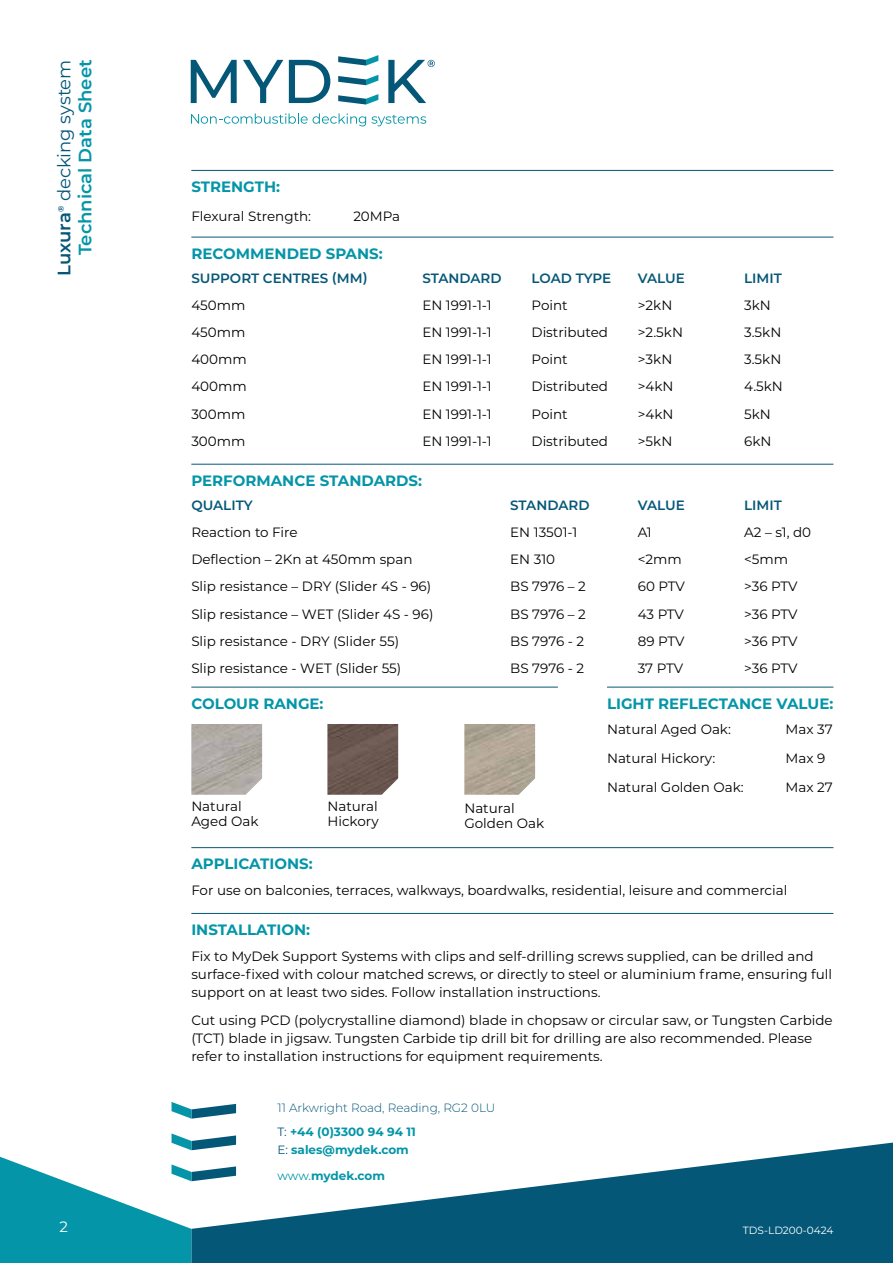
<style>
.page{position:relative;width:893px;height:1263px;background:#fff}
.page>*{position:absolute;margin:0;border:0;box-sizing:border-box;transform-origin:0 0}
.t1{font:600 18px "Montserrat";color:#0495a8}
.t2{font:18px "Montserrat";color:#055778}
.t3{font:600 18px "Montserrat";letter-spacing:-.005em;color:#055778}
.t4{font:700 15px "Montserrat";color:#0495a8}
.t5{font:15px "Montserrat";color:#fff}
.t6{font:13.5px/18px "Montserrat";color:#000}
.t7{font:600 13.5px "Montserrat";color:#055778}
.t8{font:300 12px/24px "Montserrat";color:#055778}
.t9{font:700 12px/26.2px "Montserrat";color:#0495a8}
.t10{font:10.5px "Montserrat";color:#fff}
.t11{font:600 7.95px "Montserrat";color:#055778}
.s1{font-weight:400}
.s2{font-weight:700;color:#0495a8}
.s3{font-weight:400;color:#055778}
</style>
<div class="page">
<svg style="left:191px;top:60px;width:46px;height:43px"></svg>
<svg style="left:243px;top:60px;width:40px;height:43px"></svg>
<svg style="left:289px;top:60px;width:41px;height:43px"></svg>
<svg style="left:388px;top:60px;width:47px;height:43px"></svg>
<svg style="left:338px;top:94px;width:40px;height:11px"></svg>
<svg style="left:338px;top:75px;width:40px;height:10px"></svg>
<svg style="left:338px;top:55px;width:40px;height:11px"></svg>
<svg style="left:191px;top:113px;width:235px;height:13px"></svg>
<svg style="left:0;top:1133px;width:191px;height:130px"></svg>
<svg style="left:172px;top:1102px;width:64px;height:17px"></svg>
<svg style="left:191px;top:1135px;width:702px;height:128px;fill:#055778"></svg>
<hr style="left:191px;top:170px;width:642px;height:1px;background:#055778">
<hr style="left:191px;top:237px;width:642px;height:1px;background:#055778">
<hr style="left:191px;top:464px;width:642px;height:1px;background:#055778">
<hr style="left:191px;top:847px;width:642px;height:1px;background:#055778">
<hr style="left:191px;top:913px;width:642px;height:1px;background:#055778">
<hr style="left:191px;top:687px;width:367px;height:1px;background:#055778">
<hr style="left:607px;top:687px;width:226px;height:1px;background:#055778">
<img style="left:327px;top:724px;width:71px;height:71px">
<img style="left:191px;top:724px;width:71px;height:71px">
<img style="left:464px;top:724px;width:71px;height:71px">
<h1 class="t2" style="left:52px;top:201px;width:143px;rotate:-90deg">decking system</h1>
<h1 class="t1" style="left:72px;top:255px;width:197px;rotate:-90deg">Technical Data Sheet</h1>
<p class="t11" style="left:55px;top:212px;width:8px;rotate:-90deg">®</p>
<h1 class="t3" style="left:51px;top:276px;width:65px;rotate:-90deg">Luxura</h1>
<p class="t5" style="left:60px;top:1216px;width:10px">2</p>
<p class="t4" style="left:191px;top:176px;width:90px">STRENGTH:</p>
<p class="t6" style="left:191px;top:206px;width:121px">Flexural Strength:</p>
<p class="t6" style="left:353px;top:206px;width:48px">20MPa</p>
<p class="t4" style="left:191px;top:243px;width:193px">RECOMMENDED SPANS:</p>
<p class="t7" style="left:191px;top:268px;width:178px">SUPPORT CENTRES (MM)</p>
<p class="t7" style="left:422px;top:268px;width:81px">STANDARD</p>
<p class="t7" style="left:531px;top:268px;width:81px">LOAD TYPE</p>
<p class="t7" style="left:638px;top:268px;width:49px">VALUE</p>
<p class="t7" style="left:744px;top:268px;width:39px">LIMIT</p>
<p class="t6" style="left:191px;top:296px;width:56px">450mm</p>
<p class="t6" style="left:422px;top:296px;width:71px">EN 1991-1-1</p>
<p class="t6" style="left:531px;top:296px;width:38px">Point</p>
<p class="t6" style="left:638px;top:296px;width:36px">&gt;2kN</p>
<p class="t6" style="left:744px;top:296px;width:28px">3kN</p>
<p class="t6" style="left:191px;top:323px;width:56px">450mm</p>
<p class="t6" style="left:422px;top:323px;width:71px">EN 1991-1-1</p>
<p class="t6" style="left:531px;top:323px;width:78px">Distributed</p>
<p class="t6" style="left:638px;top:323px;width:47px">&gt;2.5kN</p>
<p class="t6" style="left:744px;top:323px;width:39px">3.5kN</p>
<p class="t6" style="left:191px;top:350px;width:57px">400mm</p>
<p class="t6" style="left:422px;top:350px;width:71px">EN 1991-1-1</p>
<p class="t6" style="left:531px;top:350px;width:38px">Point</p>
<p class="t6" style="left:638px;top:350px;width:36px">&gt;3kN</p>
<p class="t6" style="left:744px;top:350px;width:39px">3.5kN</p>
<p class="t6" style="left:191px;top:377px;width:57px">400mm</p>
<p class="t6" style="left:422px;top:377px;width:71px">EN 1991-1-1</p>
<p class="t6" style="left:531px;top:377px;width:78px">Distributed</p>
<p class="t6" style="left:638px;top:377px;width:37px">&gt;4kN</p>
<p class="t6" style="left:744px;top:377px;width:40px">4.5kN</p>
<p class="t6" style="left:191px;top:404px;width:56px">300mm</p>
<p class="t6" style="left:422px;top:404px;width:71px">EN 1991-1-1</p>
<p class="t6" style="left:531px;top:404px;width:38px">Point</p>
<p class="t6" style="left:638px;top:404px;width:37px">&gt;4kN</p>
<p class="t6" style="left:744px;top:404px;width:28px">5kN</p>
<p class="t6" style="left:191px;top:431px;width:56px">300mm</p>
<p class="t6" style="left:422px;top:431px;width:71px">EN 1991-1-1</p>
<p class="t6" style="left:531px;top:431px;width:78px">Distributed</p>
<p class="t6" style="left:638px;top:431px;width:36px">&gt;5kN</p>
<p class="t6" style="left:744px;top:431px;width:29px">6kN</p>
<p class="t4" style="left:191px;top:470px;width:232px">PERFORMANCE STANDARDS:</p>
<p class="t7" style="left:191px;top:496px;width:63px">QUALITY</p>
<p class="t7" style="left:510px;top:496px;width:81px">STANDARD</p>
<p class="t7" style="left:638px;top:496px;width:49px">VALUE</p>
<p class="t7" style="left:744px;top:496px;width:39px">LIMIT</p>
<p class="t6" style="left:191px;top:523px;width:108px">Reaction to Fire</p>
<p class="t6" style="left:510px;top:523px;width:69px">EN 13501-1</p>
<p class="t6" style="left:638px;top:523px;width:15px">A1</p>
<p class="t6" style="left:744px;top:523px;width:69px">A2 – s1, d0</p>
<p class="t6" style="left:191px;top:550px;width:223px">Deflection – 2Kn at 450mm span</p>
<p class="t6" style="left:510px;top:550px;width:46px">EN 310</p>
<p class="t6" style="left:638px;top:550px;width:46px">&lt;2mm</p>
<p class="t6" style="left:744px;top:550px;width:46px">&lt;5mm</p>
<p class="t6" style="left:191px;top:577px;width:241px">Slip resistance – DRY (Slider 4S - 96)</p>
<p class="t6" style="left:510px;top:577px;width:77px">BS 7976 – 2</p>
<p class="t6" style="left:638px;top:577px;width:49px">60 PTV</p>
<p class="t6" style="left:744px;top:577px;width:55px">&gt;36 PTV</p>
<p class="t6" style="left:191px;top:604px;width:244px">Slip resistance – WET (Slider 4S - 96)</p>
<p class="t6" style="left:510px;top:604px;width:77px">BS 7976 – 2</p>
<p class="t6" style="left:638px;top:604px;width:48px">43 PTV</p>
<p class="t6" style="left:744px;top:604px;width:55px">&gt;36 PTV</p>
<p class="t6" style="left:191px;top:631px;width:209px">Slip resistance - DRY (Slider 55)</p>
<p class="t6" style="left:510px;top:631px;width:75px">BS 7976 - 2</p>
<p class="t6" style="left:638px;top:631px;width:48px">89 PTV</p>
<p class="t6" style="left:744px;top:631px;width:55px">&gt;36 PTV</p>
<p class="t6" style="left:191px;top:658px;width:211px">Slip resistance - WET (Slider 55)</p>
<p class="t6" style="left:510px;top:658px;width:75px">BS 7976 - 2</p>
<p class="t6" style="left:638px;top:658px;width:47px">37 PTV</p>
<p class="t6" style="left:744px;top:658px;width:55px">&gt;36 PTV</p>
<p class="t4" style="left:191px;top:693px;width:134px">COLOUR RANGE:</p>
<p class="t4" style="left:607px;top:693px;width:228px">LIGHT REFLECTANCE VALUE:</p>
<p class="t6" style="left:607px;top:720px;width:125px">Natural Aged Oak:</p>
<p class="t6" style="left:786px;top:720px;width:48px">Max 37</p>
<p class="t6" style="left:607px;top:749px;width:110px">Natural Hickory:</p>
<p class="t6" style="left:786px;top:749px;width:41px">Max 9</p>
<p class="t6" style="left:607px;top:777px;width:138px">Natural Golden Oak:</p>
<p class="t6" style="left:786px;top:777px;width:49px">Max 27</p>
<p class="t6" style="left:191px;top:799px;width:69px;line-height:15px">Natural<br>Aged Oak</p>
<p class="t6" style="left:327px;top:799px;width:53px;line-height:15px">Natural<br>Hickory</p>
<p class="t6" style="left:464px;top:800px;width:81px;line-height:15px">Natural<br>Golden Oak</p>
<p class="t4" style="left:191px;top:853px;width:123px">APPLICATIONS:</p>
<p class="t6" style="left:191px;top:881px;width:598px">For use on balconies, terraces, walkways, boardwalks, residential, leisure and commercial</p>
<p class="t4" style="left:191px;top:919px;width:120px">INSTALLATION:</p>
<p class="t6" style="left:191px;top:946px;width:642px">Fix to MyDek Support Systems with clips and self-drilling screws supplied, can be drilled and surface-fixed with colour matched screws, or directly to steel or aluminium frame, ensuring full support on at least two sides. Follow installation instructions.</p>
<p class="t6" style="left:191px;top:1011px;width:643px">Cut using PCD (polycrystalline diamond) blade in chopsaw or circular saw, or Tungsten Carbide (TCT) blade in jigsaw. Tungsten Carbide tip drill bit for drilling are also recommended. Please refer to installation instructions for equipment requirements.</p>
<p class="t8" style="left:277px;top:1095px;width:219px">11 Arkwright Road, Reading, RG2 0LU<br><span class="s1">T:</span> <span class="s2">+44 (0)3300 94 94 11</span></p>
<p class="t9" style="left:277px;top:1135px;width:133px"><span class="s3">E:</span> sales@mydek.com <span class="s1">www.</span>mydek.com</p>
<p class="t10" style="left:743px;top:1223px;width:92px">TDS-LD200-0424</p>
</div>
